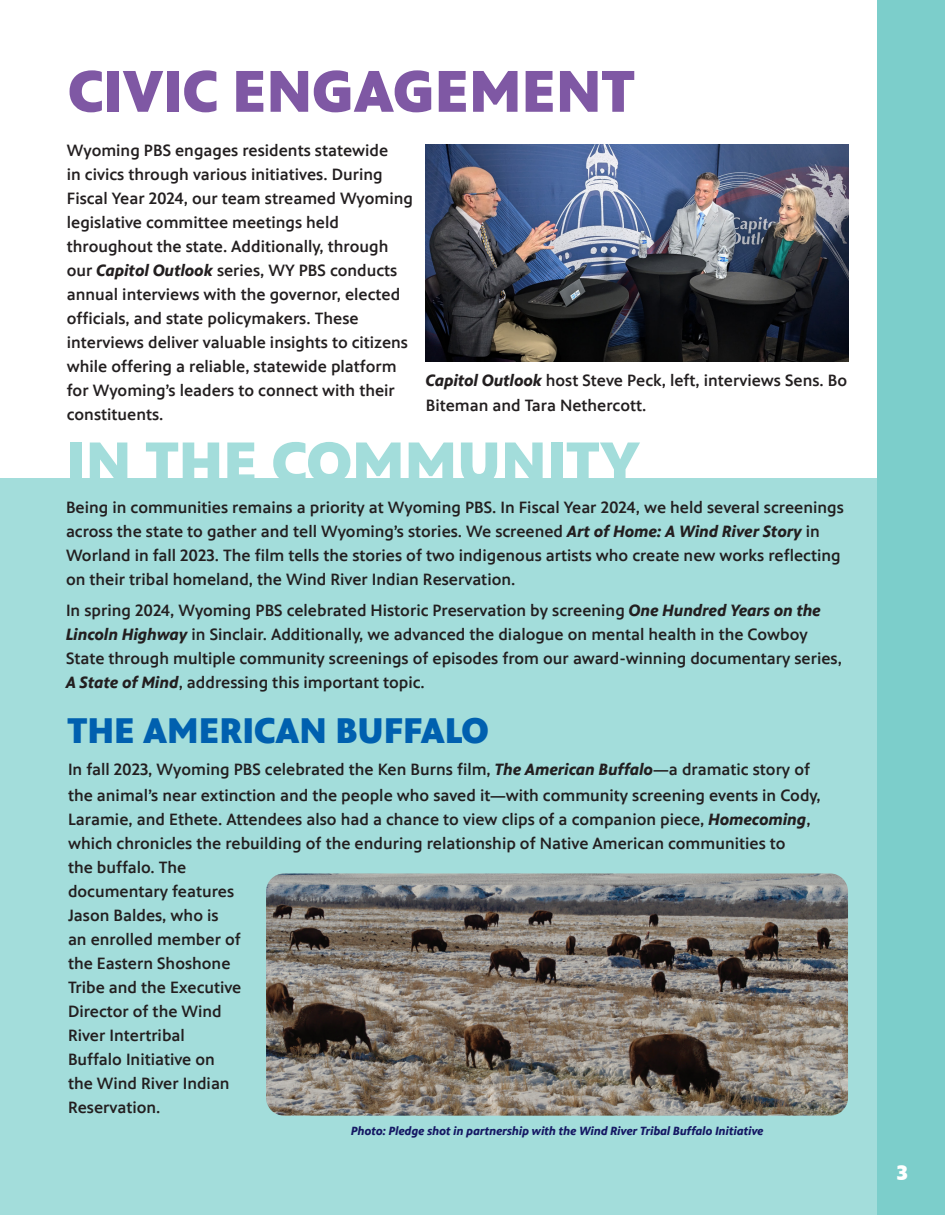
<style>
.page{position:relative;width:945px;height:1215px;background:#fff}
.page>*{position:absolute;margin:0;border:0;box-sizing:border-box;transform-origin:0 0}
.t1{font:900 60px "PBS Sans";color:#7f58a4}
.t2{font:900 60px "PBS Sans";color:#a3dddb}
.t3{font:900 36px "PBS Sans";color:#0060af}
.t4{font:900 21px "PBS Sans";color:#fff}
.t5{font:500 16.5px/24px "PBS Sans";color:#231f20}
.t6{font:italic 700 12px "PBS Sans";color:#151864}
.s1{font-weight:700;font-style:italic}
</style>
<div class="page">
<div style="left:0;top:479px;width:945px;height:736px;background:#a3dddb"></div>
<div style="left:878px;top:0;width:67px;height:1215px;background:#7ccecb"></div>
<img style="left:266px;top:873px;width:582px;height:243px">
<img style="left:426px;top:144px;width:422px;height:217px">
<p class="t1" style="left:68px;top:57px;width:568px">CIVIC ENGAGEMENT</p>
<p class="t5" style="left:67px;top:139px;width:348px">Wyoming PBS engages residents statewide<br>in civics through various initiatives. During Fiscal Year 2024, our team streamed Wyoming legislative committee meetings held throughout the state. Additionally, through our <span class="s1">Capitol Outlook</span> series, WY PBS conducts annual interviews with the governor, elected officials, and state policymakers. These interviews deliver valuable insights to citizens while offering a reliable, statewide platform for Wyoming’s leaders to connect with their constituents.</p>
<p class="t5" style="left:426px;top:368px;width:423px;line-height:25.5px"><span class="s1">Capitol Outlook</span> host Steve Peck, left, interviews Sens. Bo<br>Biteman and Tara Nethercott.</p>
<p class="t2" style="left:66px;top:428px;width:575px">IN THE COMMUNITY</p>
<p class="t5" style="left:66px;top:495px;width:779px">Being in communities remains a priority at Wyoming PBS. In Fiscal Year 2024, we held several screenings across the state to gather and tell Wyoming’s stories. We screened <span class="s1">Art of Home: A Wind River Story</span> in Worland in fall 2023. The film tells the stories of two indigenous artists who create new works reflecting on their tribal homeland, the Wind River Indian Reservation.</p>
<p class="t5" style="left:66px;top:598px;width:777px">In spring 2024, Wyoming PBS celebrated Historic Preservation by screening <span class="s1">One Hundred Years on the Lincoln Highway</span> in Sinclair. Additionally, we advanced the dialogue on mental health in the Cowboy State through multiple community screenings of episodes from our award-winning documentary series, <span class="s1">A State of Mind</span>, addressing this important topic.</p>
<p class="t3" style="left:68px;top:710px;width:423px">THE AMERICAN BUFFALO</p>
<p class="t5" style="left:68px;top:757px;width:754px;line-height:25.5px">In fall 2023, Wyoming PBS celebrated the Ken Burns film, <span class="s1">The American Buffalo</span>—a dramatic story of the animal’s near extinction and the people who saved it—with community screening events in Cody,</p>
<p class="t5" style="left:68px;top:807px;width:744px">Laramie, and Ethete. Attendees also had a chance to view clips of a companion piece, <span class="s1">Homecoming</span>, which chronicles the rebuilding of the enduring relationship of Native American communities to the buffalo. The<br>documentary features<br>Jason Baldes, who is<br>an enrolled member of<br>the Eastern Shoshone<br>Tribe and the Executive<br>Director of the Wind<br>River Intertribal<br>Buffalo Initiative on<br>the Wind River Indian<br>Reservation.</p>
<p class="t6" style="left:351px;top:1124px;width:414px">Photo: Pledge shot in partnership with the Wind River Tribal Buffalo Initiative</p>
<p class="t4" style="left:897px;top:1161px;width:13px">3</p>
</div>
